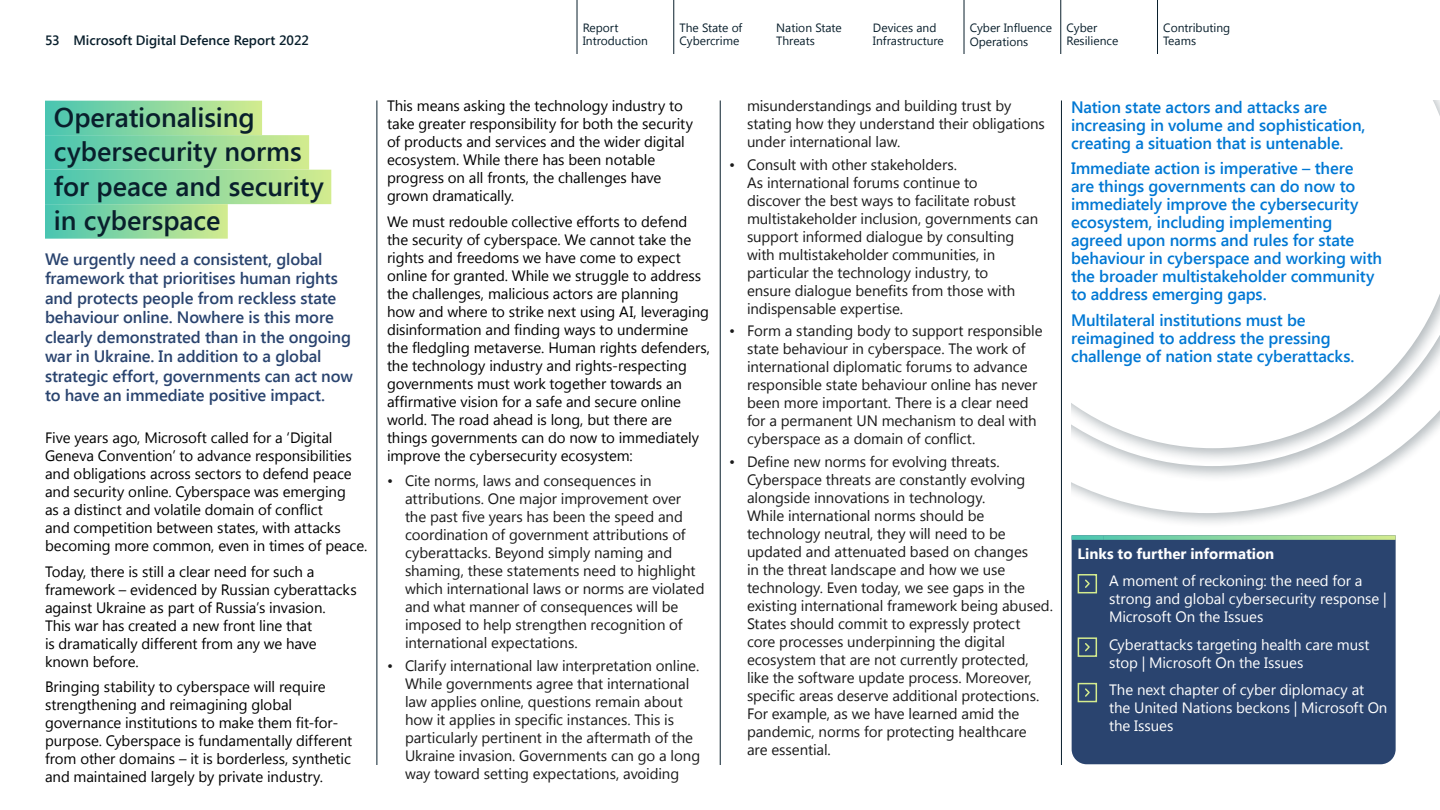
<style>
.page{position:relative;width:1440px;height:810px;background:#fff}
.page>*{position:absolute;margin:0;border:0;box-sizing:border-box;transform-origin:0 0}
.Heading_level_3{font:600 27px/34.5px "Segoe UI";color:#091f2c}
.Paragraph_Style_11{font:600 16.5px/18px "Segoe UI";letter-spacing:-.01em;color:#0078d4}
.medium_text_bold_blu{font:600 16.5px/19.5px "Segoe UI";letter-spacing:-.01em;color:#2a446f}
.t1{font:15px/18px "Segoe UI";letter-spacing:-.005em;color:#1a1a1a}
.Paragraph_Style_11-2{font:15px/18px "Segoe UI";letter-spacing:-.005em;color:#000}
.Bodytext_10_12_copy{font:15px/18px "Segoe UI";letter-spacing:-.005em;color:#fff}
.H4_blue{font:700 15px "Segoe UI";color:#fff}
.t2{font:600 13.5px "Segoe UI";color:#091f2c}
.t3{font:12px/13.5px "Segoe UI";color:#091f2c}
</style>
<div class="page">
<hr style="left:720px;top:100px;width:1px;height:665px;background:#091f2c">
<hr style="left:377px;top:100px;width:1px;height:665px;background:#091f2c">
<hr style="left:1061px;top:100px;width:1px;height:665px;background:#091f2c">
<div style="left:1072px;top:100px;width:368px;height:429px;background:#0a1f2b;opacity:.3"></div>
<svg style="left:1072px;top:482px;width:368px;height:31px"></svg>
<div style="left:1072px;top:100px;width:368px;height:382px;background:#0a1f2b;opacity:.3"></div>
<div style="left:1072px;top:100px;width:368px;height:364px;background:#0a1f2b;opacity:.3"></div>
<svg style="left:1072px;top:100px;width:368px;height:348px"></svg>
<div style="left:45px;top:101px;width:217px;height:34px;background:linear-gradient(to right,#48c5b1,#d2ec8e)"></div>
<div style="left:45px;top:135px;width:264px;height:35px;background:linear-gradient(to right,#48c5b1,#d2eb8f)"></div>
<div style="left:45px;top:170px;width:286px;height:34px;background:linear-gradient(to right,#48c5b1,#d2eb8f)"></div>
<div style="left:45px;top:204px;width:183px;height:35px;background:linear-gradient(to right,#48c5b1,#d3ec8e)"></div>
<div style="left:1072px;top:540px;width:324px;height:224px;background:#2a446f"></div>
<div style="left:1072px;top:535px;width:31px;height:5px;background:#50c7af"></div>
<svg style="left:1103px;top:535px;width:293px;height:5px"></svg>
<div style="left:1078px;top:574px;width:19px;height:19px;border:2px solid #d4ec8e"></div>
<svg style="left:1084px;top:578px;width:7px;height:11px"></svg>
<div style="left:1078px;top:637px;width:19px;height:20px;border:2px solid #d4ec8e"></div>
<svg style="left:1084px;top:642px;width:7px;height:11px"></svg>
<div style="left:1078px;top:683px;width:19px;height:19px;border:2px solid #d4ec8e"></div>
<svg style="left:1084px;top:687px;width:7px;height:11px"></svg>
<hr style="left:577px;top:0;width:1px;height:54px;background:#091f2c">
<hr style="left:1157px;top:0;width:1px;height:54px;background:#091f2c">
<hr style="left:1060px;top:0;width:1px;height:54px;background:#091f2c">
<hr style="left:964px;top:0;width:1px;height:54px;background:#091f2c">
<hr style="left:673px;top:0;width:1px;height:54px;background:#091f2c">
<p class="t3" style="left:679px;top:20px;width:64px">The State of<br>Cybercrime</p>
<p class="t3" style="left:970px;top:21px;width:84px">Cyber Influence<br>Operations</p>
<p class="t2" style="left:45px;top:31px;width:266px">53 Microsoft Digital Defence Report 2022</p>
<p class="t3" style="left:583px;top:20px;width:67px">Report<br>Introduction</p>
<p class="t3" style="left:776px;top:20px;width:67px">Nation State<br>Threats</p>
<p class="t3" style="left:1066px;top:20px;width:53px">Cyber<br>Resilience</p>
<p class="t3" style="left:1163px;top:20px;width:69px">Contributing<br>Teams</p>
<p class="t3" style="left:873px;top:20px;width:72px">Devices and<br>Infrastructure</p>
<h3 class="Heading_level_3" style="left:54px;top:99px;width:271px">Operationalising cybersecurity norms for peace and security in cyberspace</h3>
<p class="medium_text_bold_blu" style="left:45px;top:249px;width:309px">We urgently need a consistent, global framework that prioritises human rights and protects people from reckless state behaviour online. Nowhere is this more clearly demonstrated than in the ongoing war in Ukraine. In addition to a global strategic effort, governments can act now to have an immediate positive impact.</p>
<p class="Paragraph_Style_11-2" style="left:45px;top:428px;width:324px">Five years ago, Microsoft called for a ‘Digital Geneva Convention’ to advance responsibilities and obligations across sectors to defend peace and security online. Cyberspace was emerging<br>as a distinct and volatile domain of conflict<br>and competition between states, with attacks becoming more common, even in times of peace.</p>
<p class="Paragraph_Style_11-2" style="left:45px;top:562px;width:313px">Today, there is still a clear need for such a framework – evidenced by Russian cyberattacks against Ukraine as part of Russia’s invasion.<br>This war has created a new front line that<br>is dramatically different from any we have known before.</p>
<p class="Paragraph_Style_11-2" style="left:45px;top:677px;width:309px">Bringing stability to cyberspace will require strengthening and reimagining global governance institutions to make them fit-for&shy;purpose. Cyberspace is fundamentally different from other domains – it is borderless, synthetic and maintained largely by private industry.</p>
<p class="Paragraph_Style_11-2" style="left:387px;top:96px;width:308px">This means asking the technology industry to take greater responsibility for both the security of products and services and the wider digital ecosystem. While there has been notable progress on all fronts, the challenges have grown dramatically.</p>
<p class="Paragraph_Style_11-2" style="left:387px;top:212px;width:325px">We must redouble collective efforts to defend the security of cyberspace. We cannot take the rights and freedoms we have come to expect online for granted. While we struggle to address the challenges, malicious actors are planning how and where to strike next using AI, leveraging disinformation and finding ways to undermine the fledgling metaverse. Human rights defenders, the technology industry and rights-respecting governments must work together towards an affirmative vision for a safe and secure online world. The road ahead is long, but there are things governments can do now to immediately improve the cybersecurity ecosystem:</p>
<p class="t1" style="left:405px;top:471px;width:301px;text-indent:-18px">• Cite norms, laws and consequences in attributions. One major improvement over the past five years has been the speed and coordination of government attributions of cyberattacks. Beyond simply naming and shaming, these statements need to highlight which international laws or norms are violated and what manner of consequences will be imposed to help strengthen recognition of international expectations.</p>
<p class="t1" style="left:405px;top:656px;width:297px;text-indent:-18px">• Clarify international law interpretation online.<br>While governments agree that international law applies online, questions remain about how it applies in specific instances. This is particularly pertinent in the aftermath of the Ukraine invasion. Governments can go a long way toward setting expectations, avoiding</p>
<p class="t1" style="left:747px;top:96px;width:300px">misunderstandings and building trust by stating how they understand their obligations under international law.</p>
<p class="t1" style="left:747px;top:155px;width:293px;text-indent:-18px">• Consult with other stakeholders.<br>As international forums continue to<br>discover the best ways to facilitate robust multistakeholder inclusion, governments can support informed dialogue by consulting with multistakeholder communities, in particular the technology industry, to<br>ensure dialogue benefits from those with indispensable expertise.</p>
<p class="t1" style="left:747px;top:321px;width:297px;text-indent:-18px">• Form a standing body to support responsible state behaviour in cyberspace. The work of international diplomatic forums to advance responsible state behaviour online has never been more important. There is a clear need for a permanent UN mechanism to deal with cyberspace as a domain of conflict.</p>
<p class="t1" style="left:747px;top:452px;width:307px;text-indent:-18px">• Define new norms for evolving threats.<br>Cyberspace threats are constantly evolving alongside innovations in technology.<br>While international norms should be technology neutral, they will need to be updated and attenuated based on changes<br>in the threat landscape and how we use technology. Even today, we see gaps in the existing international framework being abused.<br>States should commit to expressly protect<br>core processes underpinning the digital ecosystem that are not currently protected, like the software update process. Moreover, specific areas deserve additional protections.<br>For example, as we have learned amid the pandemic, norms for protecting healthcare<br>are essential.</p>
<p class="Paragraph_Style_11" style="left:1071px;top:97px;width:296px">Nation state actors and attacks are increasing in volume and sophistication, creating a situation that is untenable.</p>
<p class="Paragraph_Style_11" style="left:1071px;top:158px;width:313px">Immediate action is imperative – there<br>are things governments can do now to immediately improve the cybersecurity ecosystem, including implementing agreed upon norms and rules for state behaviour in cyberspace and working with the broader multistakeholder community to address emerging gaps.</p>
<p class="Paragraph_Style_11" style="left:1071px;top:310px;width:285px">Multilateral institutions must be reimagined to address the pressing challenge of nation state cyberattacks.</p>
<h4 class="H4_blue" style="left:1078px;top:543px;width:198px">Links to further information</h4>
<p class="Bodytext_10_12_copy" style="left:1109px;top:571px;width:279px">A moment of reckoning: the need for a strong and global cybersecurity response |<br>Microsoft On the Issues</p>
<p class="Bodytext_10_12_copy" style="left:1109px;top:635px;width:262px">Cyberattacks targeting health care must stop | Microsoft On the Issues</p>
<p class="Bodytext_10_12_copy" style="left:1109px;top:680px;width:280px">The next chapter of cyber diplomacy at the United Nations beckons | Microsoft On the Issues</p>
</div>
